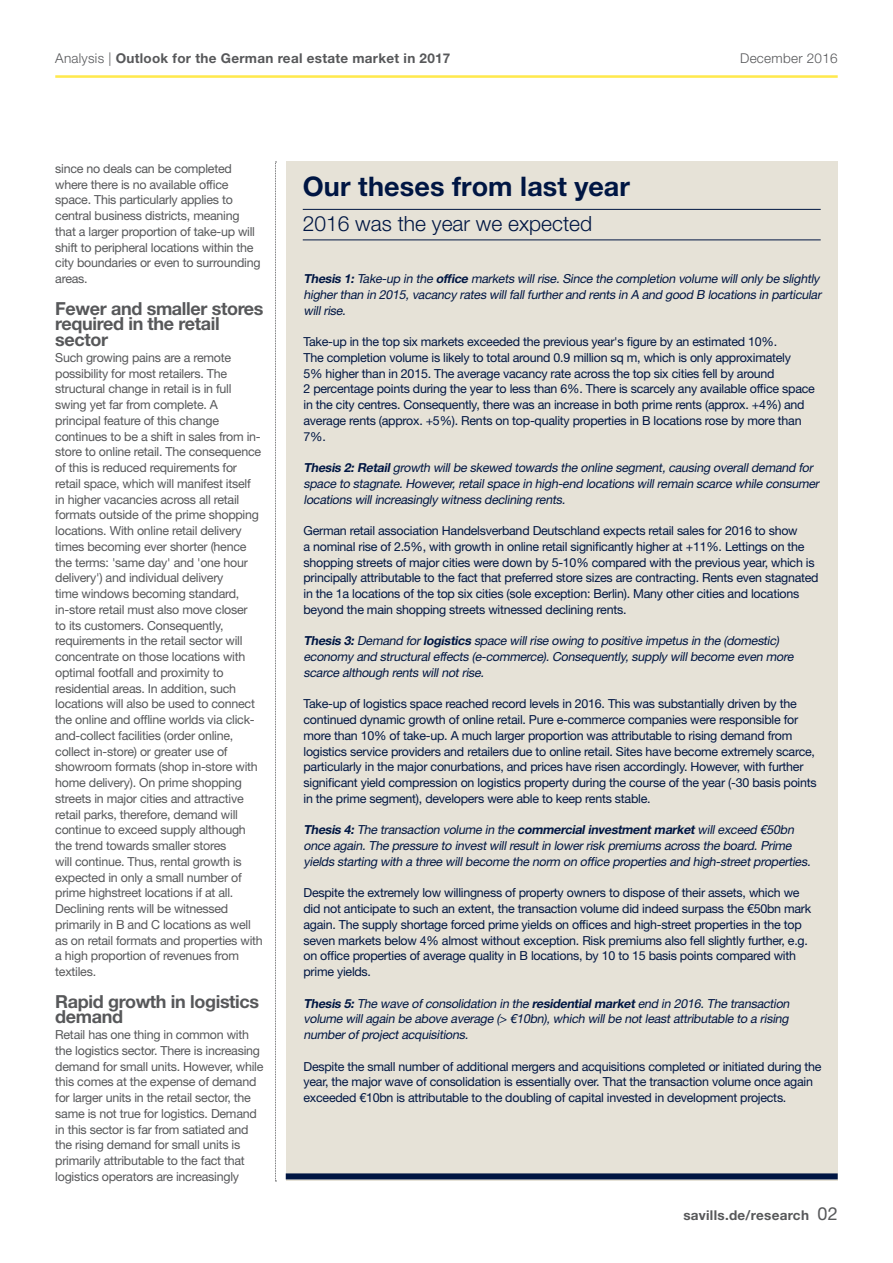
<style>
.page{position:relative;width:893px;height:1263px;background:#fff}
.page>*{position:absolute;margin:0;border:0;box-sizing:border-box;transform-origin:0 0}
.H_BoxoutHeadline{font:700 27px "Helvetica Neue LT Std";letter-spacing:.005em;color:#001643}
.H_BoxoutStrap{font:300 21px "Helvetica Neue LT Std";color:#001643}
.H_Body{font:700 18px/15.8px "Helvetica Neue LT Std";letter-spacing:-.02em;color:#57585a}
.t1{font:700 13.5px "Helvetica Neue LT Std";letter-spacing:.02em;color:#57585a}
.t2{font:300 13.5px "Helvetica Neue LT Std";letter-spacing:.02em;color:#57585a}
.H_Body-2{font:12.45px/15.8px "Helvetica Neue LT Std";letter-spacing:-.02em;color:#001643}
.H_Body-3{font:12.45px/15.8px "Helvetica Neue LT Std";letter-spacing:-.02em;color:#57585a}
.H_Body-4{font:italic 12.45px/15.8px "Helvetica Neue LT Std";color:#001643}
.s1{font-weight:300}
.s2{font-weight:700}
.s3{font-weight:400;font-size:18px}
</style>
<div class="page">
<hr style="left:55px;top:75px;width:783px;height:3px;background:#ffe94d">
<svg style="left:275px;top:162px;width:1px;height:1019px"></svg>
<div style="left:286px;top:162px;width:552px;height:1019px;background:#e6e2d7"></div>
<hr style="left:303px;top:209px;width:518px;height:1px;background:#001643">
<hr style="left:303px;top:239px;width:518px;height:1px;background:#001643">
<div style="left:286px;top:1173px;width:552px;height:6px;background:#001643"></div>
<p class="t1" style="left:55px;top:50px;width:397px"><span class="s1">Analysis |</span> Outlook for the German real estate market in 2017</p>
<p class="t2" style="left:740px;top:50px;width:99px">December 2016</p>
<p class="H_Body-3" style="left:55px;top:160px;width:207px">since no deals can be completed where there is no available office space. This particularly applies to central business districts, meaning that a larger proportion of take-up will shift to peripheral locations within the city boundaries or even to surrounding areas.</p>
<p class="H_Body" style="left:55px;top:300px;width:210px">Fewer and smaller stores required in the retail sector</p>
<p class="H_Body-3" style="left:55px;top:349px;width:209px">Such growing pains are a remote possibility for most retailers. The structural change in retail is in full swing yet far from complete. A principal feature of this change continues to be a shift in sales from in&shy;store to online retail. The consequence of this is reduced requirements for retail space, which will manifest itself in higher vacancies across all retail formats outside of the prime shopping locations. With online retail delivery times becoming ever shorter (hence the terms: 'same day' and 'one hour delivery') and individual delivery<br>time windows becoming standard, in-store retail must also move closer<br>to its customers. Consequently, requirements in the retail sector will concentrate on those locations with optimal footfall and proximity to residential areas. In addition, such locations will also be used to connect the online and offline worlds via click&shy;and-collect facilities (order online, collect in-store) or greater use of showroom formats (shop in-store with home delivery). On prime shopping streets in major cities and attractive retail parks, therefore, demand will continue to exceed supply although the trend towards smaller stores<br>will continue. Thus, rental growth is expected in only a small number of prime highstreet locations if at all.<br>Declining rents will be witnessed primarily in B and C locations as well as on retail formats and properties with a high proportion of revenues from textiles.</p>
<p class="H_Body" style="left:55px;top:993px;width:205px">Rapid growth in logistics demand</p>
<p class="H_Body-3" style="left:55px;top:1027px;width:210px">Retail has one thing in common with the logistics sector. There is increasing demand for small units. However, while this comes at the expense of demand for larger units in the retail sector, the same is not true for logistics. Demand in this sector is far from satiated and the rising demand for small units is primarily attributable to the fact that logistics operators are increasingly</p>
<p class="H_BoxoutHeadline" style="left:303px;top:169px;width:329px">Our theses from last year</p>
<p class="H_BoxoutStrap" style="left:303px;top:211px;width:291px">2016 was the year we expected</p>
<p class="H_Body-4" style="left:303px;top:271px;width:522px"><span class="s2">Thesis 1:</span>Take-up in the <span class="s2">office</span> markets willrise.Since the completion volume willonly be slightly higherthan in 2015,vacancy rates willfallfurtherand rents in A and good B locations in particular willrise.</p>
<p class="H_Body-2" style="left:303px;top:334px;width:513px">Take-up in the top six markets exceeded the previous year's figure by an estimated 10%.<br>The completion volume is likely to total around 0.9 million sq m, which is only approximately<br>5% higher than in 2015. The average vacancy rate across the top six cities fell by around<br>2 percentage points during the year to less than 6%. There is scarcely any available office space in the city centres. Consequently, there was an increase in both prime rents (approx. +4%) and average rents (approx. +5%). Rents on top-quality properties in B locations rose by more than 7%.</p>
<p class="H_Body-4" style="left:303px;top:460px;width:520px"><span class="s2">Thesis 2:Retail</span>growth willbe skewed towards the online segment,causing overalldemand for space to stagnate.However,retailspace in high-end locations willremain scarce while consumer locations willincreasingly witness declining rents.</p>
<p class="H_Body-2" style="left:303px;top:523px;width:517px">German retail association Handelsverband Deutschland expects retail sales for 2016 to show<br>a nominal rise of 2.5%, with growth in online retail significantly higher at +11%. Lettings on the shopping streets of major cities were down by 5-10% compared with the previous year, which is principally attributable to the fact that preferred store sizes are contracting. Rents even stagnated in the 1a locations of the top six cities (sole exception: Berlin). Many other cities and locations beyond the main shopping streets witnessed declining rents.</p>
<p class="H_Body-4" style="left:303px;top:633px;width:494px"><span class="s2">Thesis 3:</span>Demand for<span class="s2">logistics</span> space willrise owing to positive impetus in the (domestic) economy and structuraleffects (e-commerce).Consequently,supply willbecome even more scarce although rents willnotrise.</p>
<p class="H_Body-2" style="left:303px;top:696px;width:515px">Take-up of logistics space reached record levels in 2016. This was substantially driven by the continued dynamic growth of online retail. Pure e-commerce companies were responsible for more than 10% of take-up. A much larger proportion was attributable to rising demand from logistics service providers and retailers due to online retail. Sites have become extremely scarce, particularly in the major conurbations, and prices have risen accordingly. However, with further significant yield compression on logistics property during the course of the year (-30 basis points in the prime segment), developers were able to keep rents stable.</p>
<p class="H_Body-4" style="left:303px;top:822px;width:511px"><span class="s2">Thesis 4:</span>The transaction volume in the <span class="s2">commercialinvestmentmarket</span>willexceed €50bn once again.The pressure to investwillresultin lowerrisk premiums across the board.Prime yields starting with a three willbecome the norm on office properties and high-streetproperties.</p>
<p class="H_Body-2" style="left:303px;top:885px;width:509px">Despite the extremely low willingness of property owners to dispose of their assets, which we did not anticipate to such an extent, the transaction volume did indeed surpass the €50bn mark again. The supply shortage forced prime yields on offices and high-street properties in the top seven markets below 4% almost without exception. Risk premiums also fell slightly further, e.g. on office properties of average quality in B locations, by 10 to 15 basis points compared with prime yields.</p>
<p class="H_Body-4" style="left:303px;top:995px;width:490px;text-align:justify"><span class="s2">Thesis 5:</span>The wave ofconsolidation in the <span class="s2">residentialmarket</span>end in 2016.The transaction volume willagain be above average (&gt; €10bn),which willbe notleastattributable to a rising numberofprojectacquisitions.</p>
<p class="H_Body-2" style="left:303px;top:1058px;width:519px">Despite the small number of additional mergers and acquisitions completed or initiated during the year, the major wave of consolidation is essentially over. That the transaction volume once again exceeded €10bn is attributable to the doubling of capital invested in development projects.</p>
<p class="t1" style="left:683px;top:1207px;width:156px">savills.de/research <span class="s3">02</span></p>
</div>
